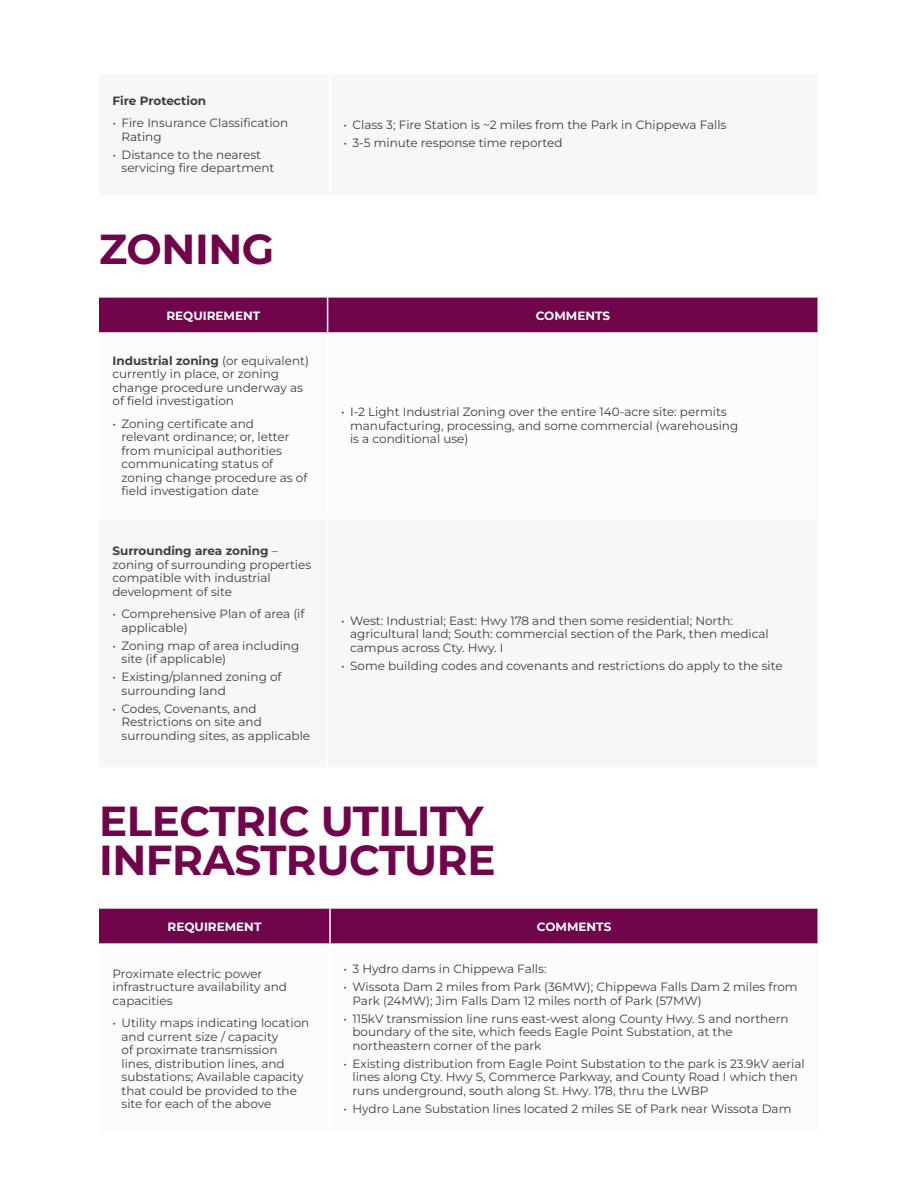
<style>
.page{position:relative;width:918px;height:1188px;background:#fff}
.page>*{position:absolute;margin:0;border:0;box-sizing:border-box;transform-origin:0 0}
.t1{font:700 42px/39px "Montserrat";letter-spacing:-.01em;color:#70054b}
.t2{font:12px/13.5px "Montserrat";color:#3e3e3f}
.t3{font:700 12px "Montserrat";color:#fff}
.t4{font:700 12px "Montserrat";color:#3e3e3f}
.s1{font-weight:700}
</style>
<div class="page">
<div style="left:99px;top:298px;width:719px;height:34px;background:#70054b"></div>
<hr style="left:327px;top:298px;width:1px;height:34px;background:#fff">
<div style="left:99px;top:909px;width:719px;height:34px;background:#70054b"></div>
<hr style="left:329px;top:909px;width:2px;height:34px;background:#fff">
<p class="t4" style="left:112px;top:92px;width:95px">Fire Protection</p>
<p class="t2" style="left:122px;top:116px;width:168px;text-indent:-9px">• Fire Insurance Classification<br>Rating</p>
<p class="t2" style="left:122px;top:147px;width:154px;text-indent:-9px">• Distance to the nearest servicing fire department</p>
<h1 class="t1" style="left:99px;top:228px;width:177px">ZONING</h1>
<p class="t2" style="left:344px;top:118px;width:384px">• Class 3; Fire Station is ~2 miles from the Park in Chippewa Falls</p>
<p class="t2" style="left:344px;top:136px;width:221px">• 3-5 minute response time reported</p>
<p class="t3" style="left:166px;top:307px;width:95px">REQUIREMENT</p>
<p class="t3" style="left:536px;top:307px;width:76px">COMMENTS</p>
<p class="t2" style="left:113px;top:353px;width:198px"><span class="s1">Industrial zoning</span> (or equivalent) currently in place, or zoning change procedure underway as of field investigation</p>
<p class="t2" style="left:122px;top:416px;width:188px;text-indent:-9px">• Zoning certificate and<br>relevant ordinance; or, letter from municipal authorities communicating status of zoning change procedure as of field investigation date</p>
<p class="t2" style="left:350px;top:405px;width:390px;text-indent:-9px">• I-2 Light Industrial Zoning over the entire 140-acre site: permits manufacturing, processing, and some commercial (warehousing is a conditional use)</p>
<p class="t2" style="left:113px;top:544px;width:200px"><span class="s1">Surrounding area zoning</span> – zoning of surrounding properties compatible with industrial development of site</p>
<p class="t2" style="left:122px;top:607px;width:185px;text-indent:-9px">• Comprehensive Plan of area (if applicable)</p>
<p class="t2" style="left:122px;top:638px;width:179px;text-indent:-9px">• Zoning map of area including site (if applicable)</p>
<p class="t2" style="left:122px;top:670px;width:162px;text-indent:-9px">• Existing/planned zoning of surrounding land</p>
<p class="t2" style="left:122px;top:701px;width:190px;text-indent:-9px">• Codes, Covenants, and<br>Restrictions on site and surrounding sites, as applicable</p>
<p class="t2" style="left:350px;top:614px;width:420px;text-indent:-9px">• West: Industrial; East: Hwy 178 and then some residential; North: agricultural land; South: commercial section of the Park, then medical campus across Cty. Hwy. I</p>
<p class="t2" style="left:341px;top:659px;width:443px">• Some building codes and covenants and restrictions do apply to the site</p>
<h1 class="t1" style="left:99px;top:800px;width:398px">ELECTRIC UTILITY<br>INFRASTRUCTURE</h1>
<p class="t3" style="left:168px;top:918px;width:95px">REQUIREMENT</p>
<p class="t3" style="left:537px;top:918px;width:76px">COMMENTS</p>
<p class="t2" style="left:113px;top:966px;width:176px">Proximate electric power infrastructure availability and capacities</p>
<p class="t2" style="left:122px;top:1016px;width:189px;text-indent:-9px">• Utility maps indicating location and current size / capacity<br>of proximate transmission lines, distribution lines, and substations; Available capacity that could be provided to the site for each of the above</p>
<p class="t2" style="left:344px;top:962px;width:205px">• 3 Hydro dams in Chippewa Falls:</p>
<p class="t2" style="left:353px;top:980px;width:447px;text-indent:-9px">• Wissota Dam 2 miles from Park (36MW); Chippewa Falls Dam 2 miles from<br>Park (24MW); Jim Falls Dam 12 miles north of Park (57MW)</p>
<p class="t2" style="left:353px;top:1011px;width:438px;text-indent:-9px">• 115kV transmission line runs east-west along County Hwy. S and northern boundary of the site, which feeds Eagle Point Substation, at the northeastern corner of the park</p>
<p class="t2" style="left:353px;top:1056px;width:454px;text-indent:-9px">• Existing distribution from Eagle Point Substation to the park is 23.9kV aerial lines along Cty. Hwy S, Commerce Parkway, and County Road I which then runs underground, south along St. Hwy. 178, thru the LWBP</p>
<p class="t2" style="left:344px;top:1101px;width:449px">• Hydro Lane Substation lines located 2 miles SE of Park near Wissota Dam</p>
</div>
